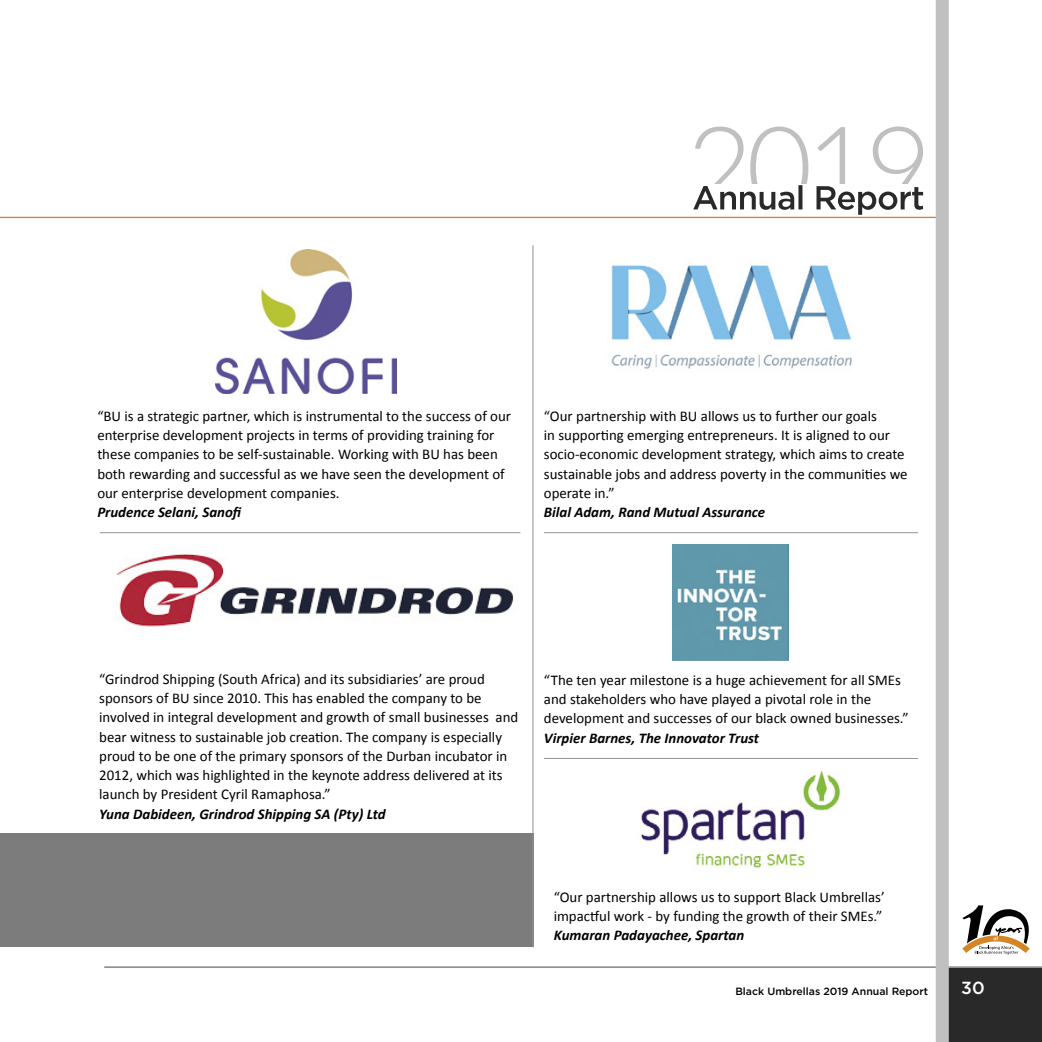
<style>
.page{position:relative;width:1042px;height:1042px;background:#fff}
.page>*{position:absolute;margin:0;border:0;box-sizing:border-box;transform-origin:0 0}
.t1{font:500 17.5px "Gotham";color:#fff}
.t2{font:14.88px/19.2px "Calibri";color:#000}
.t3{font:italic 700 14.88px "Calibri";color:#000}
.t4{font:500 10.5px "Gotham";color:#000}
</style>
<div class="page">
<svg style="left:962px;top:905px;width:68px;height:49px"></svg>
<div style="left:948px;top:967px;width:94px;height:75px;background:#292929"></div>
<hr style="left:104px;top:966px;width:938px;height:2px;background:#939393">
<svg style="left:936px;top:0;width:13px;height:1042px"></svg>
<svg style="left:693px;top:127px;width:230px;height:88px"></svg>
<hr style="left:0;top:217px;width:936px;height:1px;background:#d48626">
<img style="left:611px;top:265px;width:241px;height:104px">
<img style="left:116px;top:553px;width:398px;height:74px">
<img style="left:216px;top:250px;width:180px;height:143px">
<img style="left:641px;top:770px;width:199px;height:99px">
<img style="left:672px;top:545px;width:117px;height:116px">
<hr style="left:544px;top:532px;width:374px;height:1px;background:#939393">
<div style="left:0;top:833px;width:533px;height:114px;background:#7c7c7c"></div>
<hr style="left:100px;top:532px;width:420px;height:1px;background:#939393">
<hr style="left:544px;top:758px;width:374px;height:1px;background:#939393">
<hr style="left:532px;top:245px;width:1px;height:702px;background:#939393">
<p class="t2" style="left:97px;top:406px;width:415px">“BU is a strategic partner, which is instrumental to the success of our enterprise development projects in terms of providing training for these companies to be self-sustainable. Working with BU has been both rewarding and successful as we have seen the development of our enterprise development companies.</p>
<p class="t3" style="left:97px;top:503px;width:147px">Prudence Selani, Sanofi</p>
<p class="t2" style="left:544px;top:406px;width:365px">“Our partnership with BU allows us to further our goals<br>in supporting emerging entrepreneurs. It is aligned to our socio-economic development strategy, which aims to create sustainable jobs and address poverty in the communities we operate in.”</p>
<p class="t3" style="left:544px;top:503px;width:223px">Bilal Adam, Rand Mutual Assurance</p>
<p class="t2" style="left:99px;top:669px;width:420px">“Grindrod Shipping (South Africa) and its subsidiaries’ are proud sponsors of BU since 2010. This has enabled the company to be involved in integral development and growth of small businesses and bear witness to sustainable job creation. The company is especially proud to be one of the primary sponsors of the Durban incubator in 2012, which was highlighted in the keynote address delivered at its launch by President Cyril Ramaphosa.”</p>
<p class="t3" style="left:99px;top:804px;width:288px">Yuna Dabideen, Grindrod Shipping SA (Pty) Ltd</p>
<p class="t2" style="left:544px;top:670px;width:366px">“The ten year milestone is a huge achievement for all SMEs and stakeholders who have played a pivotal role in the development and successes of our black owned businesses.”</p>
<p class="t3" style="left:544px;top:728px;width:217px">Virpier Barnes, The Innovator Trust</p>
<p class="t2" style="left:554px;top:887px;width:333px">“Our partnership allows us to support Black Umbrellas’ impactful work - by funding the growth of their SMEs.”</p>
<p class="t3" style="left:554px;top:926px;width:192px">Kumaran Padayachee, Spartan</p>
<p class="t4" style="left:735px;top:984px;width:194px">Black Umbrellas 2019 Annual Report</p>
<p class="t1" style="left:961px;top:976px;width:25px">30</p>
</div>
